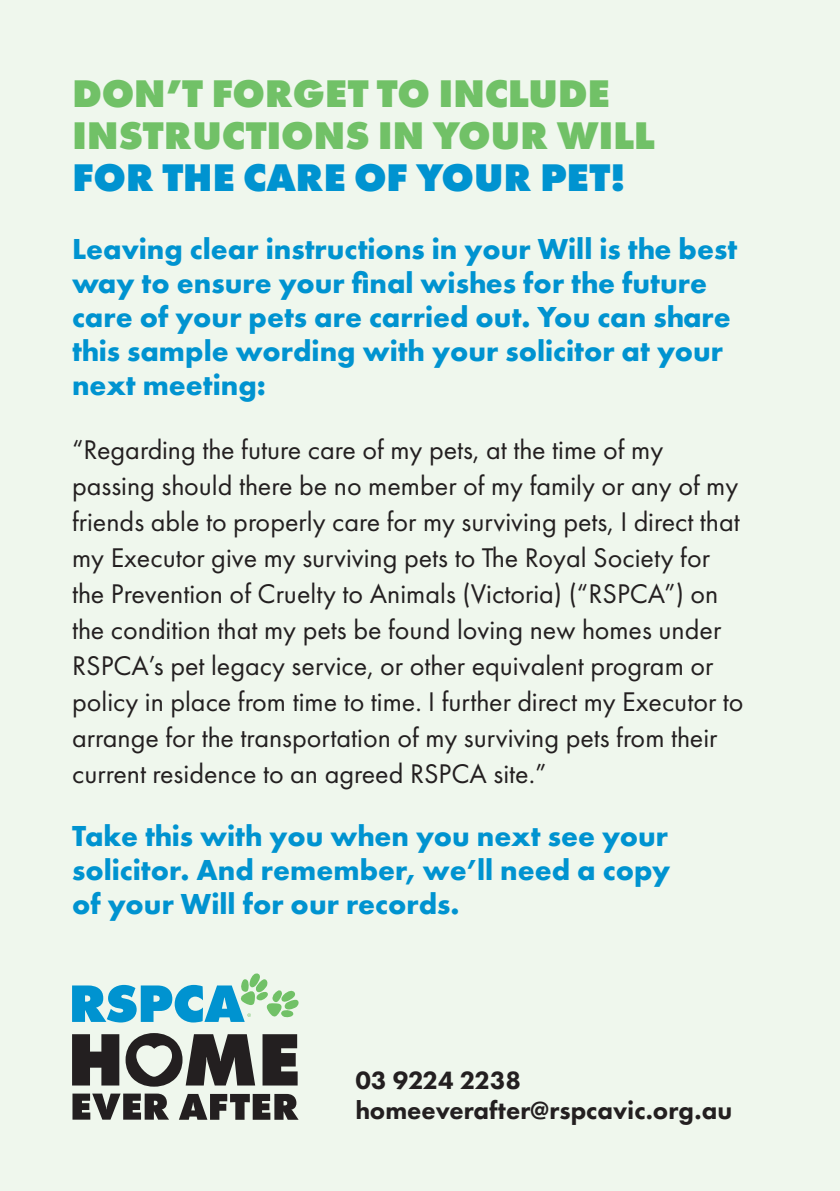
<style>
.page{position:relative;width:840px;height:1191px;background:#fff}
.page>*{position:absolute;margin:0;border:0;box-sizing:border-box;transform-origin:0 0}
.t1{font:800 40px/42px "Futura PT";letter-spacing:-.01em;color:#71c167}
.t2{font:700 30px/34px "Futura PT";color:#0093d0}
.t3{font:28px/36px "Futura PT";color:#231f20}
.t4{font:800 26px/30px "Futura PT";color:#231f20}
.s1{color:#0093d0}
</style>
<div class="page">
<div style="left:0;top:0;width:839px;height:1191px;background:#eff7ed"></div>
<svg style="left:72px;top:1034px;width:47px;height:51px"></svg>
<svg style="left:262px;top:1034px;width:35px;height:51px;background:#3a3737"></svg>
<svg style="left:72px;top:1093px;width:97px;height:26px"></svg>
<svg style="left:179px;top:1094px;width:119px;height:25px"></svg>
<svg style="left:125px;top:1033px;width:130px;height:53px"></svg>
<svg style="left:72px;top:973px;width:226px;height:49px"></svg>
<p class="t1" style="left:72px;top:71px;width:583px">DON’T FORGET TO INCLUDE<br>INSTRUCTIONS IN YOUR WILL<br><span class="s1">FOR THE CARE OF YOUR PET!</span></p>
<p class="t2" style="left:72px;top:231px;width:666px">Leaving clear instructions in your Will is the best way to ensure your final wishes for the future care of your pets are carried out. You can share this sample wording with your solicitor at your next meeting:</p>
<p class="t3" style="left:72px;top:431px;width:672px">“Regarding the future care of my pets, at the time of my passing should there be no member of my family or any of my friends able to properly care for my surviving pets, I direct that my Executor give my surviving pets to The Royal Society for the Prevention of Cruelty to Animals (Victoria) (“RSPCA”) on the condition that my pets be found loving new homes under RSPCA’s pet legacy service, or other equivalent program or policy in place from time to time. I further direct my Executor to arrange for the transportation of my surviving pets from their current residence to an agreed RSPCA site.”</p>
<p class="t2" style="left:72px;top:817px;width:599px;text-align:justify">Take this with you when you next see your solicitor. And remember, we’ll need a copy of your Will for our records.</p>
<p class="t4" style="left:355px;top:1064px;width:378px">03 9224 2238 homeeverafter@rspcavic.org.au</p>
</div>
